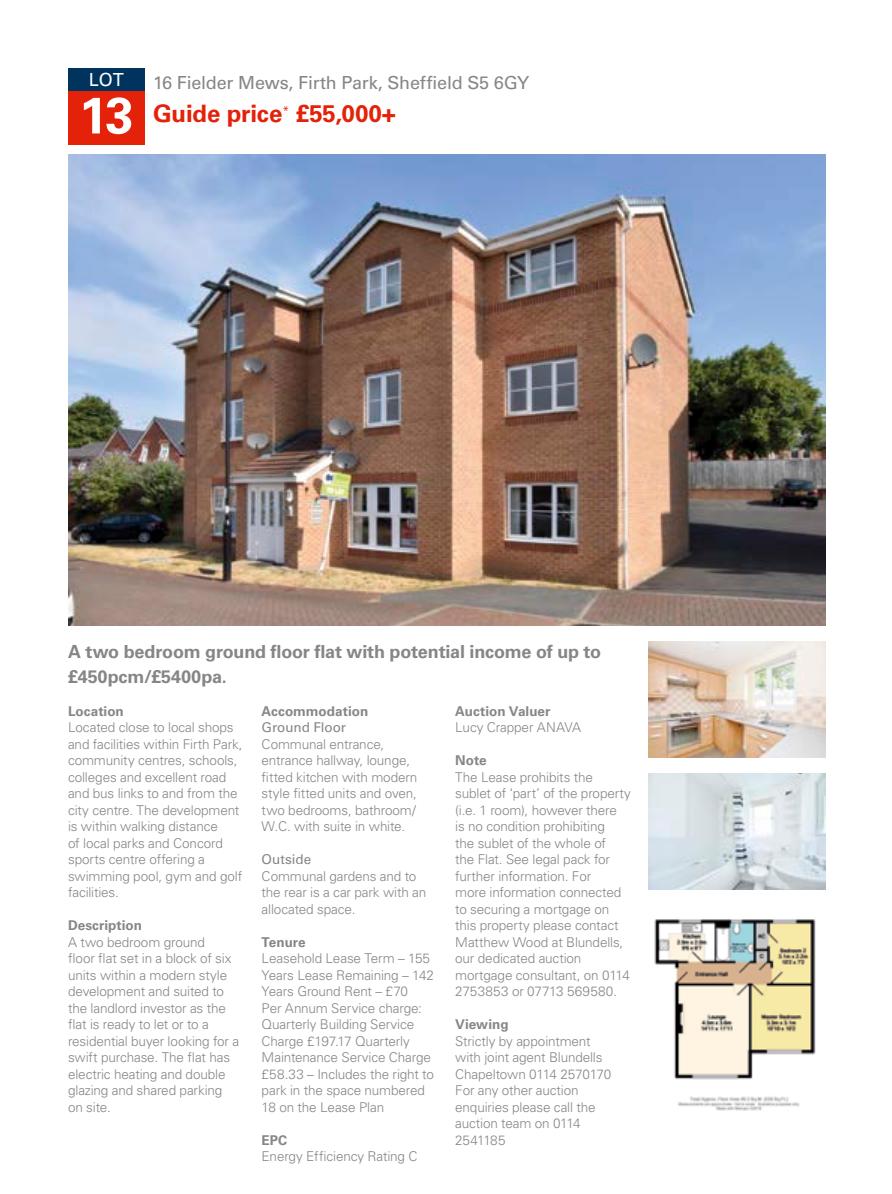
<style>
.page{position:relative;width:892px;height:1194px;background:#fff}
.page>*{position:absolute;margin:0;border:0;box-sizing:border-box;transform-origin:0 0}
.t1{font:700 51px "Univers LT Std";color:#fff}
.t2{font:700 24px "Univers LT Std";letter-spacing:-.005em;color:#e42109}
.t3{font:700 18px/24.8px "Univers LT Std";letter-spacing:-.01em;color:#868686}
.t4{font:18px "Univers LT Std";letter-spacing:-.01em;color:#868686}
.t5{font:18px "Univers LT Std";color:#fff}
.t6{font:300 13.5px/16.5px "Univers LT Std";letter-spacing:-.01em;color:#868686}
.t7{font:700 13.5px "Univers LT Std";color:#868686}
.t8{font:13.5px "Univers LT Std";color:#868686}
</style>
<div class="page">
<div style="left:68px;top:68px;width:77px;height:23px;background:#00345f"></div>
<img style="left:648px;top:642px;width:177px;height:115px">
<img style="left:654px;top:919px;width:162px;height:192px">
<img style="left:648px;top:774px;width:177px;height:115px">
<div style="left:68px;top:91px;width:77px;height:54px;background:#e42109"></div>
<img style="left:68px;top:154px;width:757px;height:471px">
<hr style="left:68px;top:1193px;width:757px;height:1px;background:#d9d9da">
<h3 class="t5" style="left:89px;top:69px;width:37px">LOT</h3>
<h1 class="t1" style="left:79px;top:86px;width:56px">13</h1>
<h3 class="t4" style="left:153px;top:72px;width:377px">16 Fielder Mews, Firth Park, Sheffield S5 6GY</h3>
<h2 class="t2" style="left:153px;top:99px;width:244px">Guide price<sup>*</sup> £55,000+</h2>
<h3 class="t3" style="left:68px;top:639px;width:534px">A two bedroom ground floor flat with potential income of up to £450pcm/£5400pa.</h3>
<p class="t7" style="left:68px;top:703px;width:57px">Location</p>
<p class="t6" style="left:68px;top:719px;width:176px">Located close to local shops and facilities within Firth Park, community centres, schools, colleges and excellent road and bus links to and from the city centre. The development is within walking distance<br>of local parks and Concord sports centre offering a swimming pool, gym and golf facilities.</p>
<p class="t7" style="left:68px;top:918px;width:76px">Description</p>
<p class="t6" style="left:68px;top:934px;width:173px">A two bedroom ground<br>floor flat set in a block of six units within a modern style development and suited to the landlord investor as the flat is ready to let or to a residential buyer looking for a swift purchase. The flat has electric heating and double glazing and shared parking on site.</p>
<p class="t7" style="left:261px;top:703px;width:108px">Accommodation</p>
<p class="t8" style="left:261px;top:719px;width:86px">Ground Floor</p>
<p class="t6" style="left:261px;top:736px;width:157px">Communal entrance, entrance hallway, lounge, fitted kitchen with modern style fitted units and oven, two bedrooms, bathroom/<br>W.C. with suite in white.</p>
<p class="t8" style="left:261px;top:851px;width:51px">Outside</p>
<p class="t6" style="left:261px;top:868px;width:166px">Communal gardens and to the rear is a car park with an allocated space.</p>
<p class="t7" style="left:261px;top:934px;width:46px">Tenure</p>
<p class="t6" style="left:261px;top:950px;width:174px">Leasehold Lease Term – 155<br>Years Lease Remaining – 142<br>Years Ground Rent – £70<br>Per Annum Service charge:<br>Quarterly Building Service<br>Charge £197.17 Quarterly<br>Maintenance Service Charge £58.33 – Includes the right to park in the space numbered<br>18 on the Lease Plan</p>
<p class="t7" style="left:261px;top:1132px;width:27px">EPC</p>
<p class="t6" style="left:261px;top:1148px;width:157px">Energy Efficiency Rating C</p>
<p class="t7" style="left:455px;top:703px;width:97px">Auction Valuer</p>
<p class="t6" style="left:455px;top:719px;width:127px">Lucy Crapper ANAVA</p>
<p class="t7" style="left:455px;top:752px;width:33px">Note</p>
<p class="t6" style="left:455px;top:769px;width:177px">The Lease prohibits the sublet of ‘part’ of the property (i.e. 1 room), however there<br>is no condition prohibiting<br>the sublet of the whole of<br>the Flat. See legal pack for further information. For<br>more information connected to securing a mortgage on this property please contact<br>Matthew Wood at Blundells, our dedicated auction mortgage consultant, on 0114<br>2753853 or 07713 569580.</p>
<p class="t7" style="left:455px;top:1016px;width:55px">Viewing</p>
<p class="t6" style="left:455px;top:1033px;width:157px">Strictly by appointment with joint agent Blundells<br>Chapeltown 0114 2570170<br>For any other auction enquiries please call the auction team on 0114<br>2541185</p>
</div>
